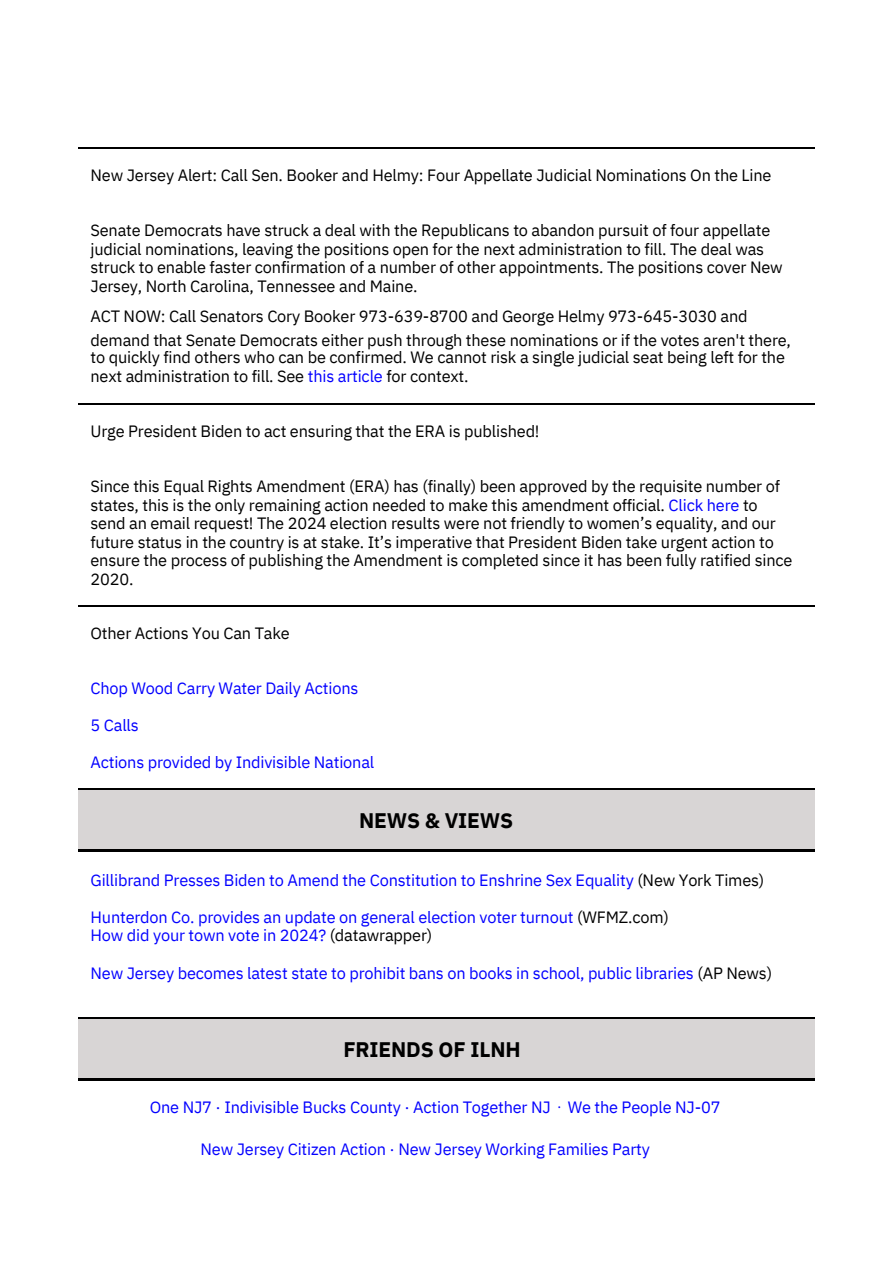
<style>
.page{position:relative;width:894px;height:1264px;background:#fff}
.page>*{position:absolute;margin:0;border:0;box-sizing:border-box;transform-origin:0 0}
.t1{font:700 21px "IBM Plex Sans";letter-spacing:-.005em;color:#000}
.t2{font:16.35px/18.6px "IBM Plex Sans";letter-spacing:-.01em;color:#000}
.t3{font:16.35px/18.6px "IBM Plex Sans";letter-spacing:-.01em;color:#0400ff}
.s1{color:#0400ff}
.s2{color:#000}
.s3{font-family:"Wen Quan Yi Micro Hei"}
</style>
<div class="page">
<hr style="left:79px;top:147px;width:735px;height:1px;background:#000">
<hr style="left:79px;top:403px;width:735px;height:1px;background:#000">
<hr style="left:79px;top:605px;width:735px;height:1px;background:#000">
<div style="left:79px;top:788px;width:735px;height:62px;background:#d8d5d5"></div>
<hr style="left:79px;top:788px;width:735px;height:1px;background:#000">
<hr style="left:79px;top:849px;width:735px;height:1px;background:#000">
<hr style="left:79px;top:850px;width:735px;height:1px;background:#000">
<div style="left:79px;top:1017px;width:735px;height:62px;background:#d8d5d5"></div>
<hr style="left:79px;top:1017px;width:735px;height:1px;background:#000">
<hr style="left:79px;top:1078px;width:735px;height:1px;background:#000">
<hr style="left:79px;top:1079px;width:735px;height:1px;background:#000">
<p class="t2" style="left:90px;top:166px;width:682px">New Jersey Alert: Call Sen. Booker and Helmy: Four Appellate Judicial Nominations On the Line</p>
<p class="t2" style="left:90px;top:221px;width:693px">Senate Democrats have struck a deal with the Republicans to abandon pursuit of four appellate judicial nominations, leaving the positions open for the next administration to fill. The deal was struck to enable faster confirmation of a number of other appointments. The positions cover New Jersey, North Carolina, Tennessee and Maine.</p>
<p class="t2" style="left:90px;top:306px;width:658px">ACT NOW: Call Senators Cory Booker 973-639-8700 and George Helmy 973-645-3030 and</p>
<p class="t2" style="left:90px;top:330px;width:701px">demand that Senate Democrats either push through these nominations or if the votes aren't there,</p>
<p class="t2" style="left:90px;top:348px;width:695px">to quickly find others who can be confirmed. We cannot risk a single judicial seat being left for the</p>
<p class="t2" style="left:90px;top:366px;width:379px">next administration to fill. See <span class="s1">this article</span> for context.</p>
<p class="t2" style="left:90px;top:422px;width:450px">Urge President Biden to act ensuring that the ERA is published!</p>
<h1 class="t2" style="left:90px;top:476px;width:703px">Since this Equal Rights Amendment (ERA) has (finally) been approved by the requisite number of states, this is the only remaining action needed to make this amendment official. <span class="s1">Click here</span> to send an email request! The 2024 election results were not friendly to women’s equality, and our future status in the country is at stake. It’s imperative that President Biden take urgent action to ensure the process of publishing the Amendment is completed since it has been fully ratified since 2020.</h1>
<p class="t2" style="left:90px;top:624px;width:201px">Other Actions You Can Take</p>
<p class="t3" style="left:90px;top:678px;width:269px">Chop Wood Carry Water Daily Actions</p>
<p class="t3" style="left:90px;top:715px;width:50px">5 Calls</p>
<p class="t3" style="left:90px;top:753px;width:285px">Actions provided by Indivisible National</p>
<h1 class="t1" style="left:359px;top:806px;width:156px">NEWS &amp; VIEWS</h1>
<p class="t3" style="left:90px;top:870px;width:675px">Gillibrand Presses Biden to Amend the Constitution to Enshrine Sex Equality <span class="s2">(New York Times)</span></p>
<p class="t3" style="left:90px;top:907px;width:579px">Hunterdon Co. provides an update on general election voter turnout <span class="s2">(WFMZ.com)<br></span>How did your town vote in 2024? <span class="s2">(datawrapper)</span></p>
<p class="t3" style="left:90px;top:963px;width:683px">New Jersey becomes latest state to prohibit bans on books in school, public libraries <span class="s2">(AP News)</span></p>
<p class="t1" style="left:343px;top:1035px;width:179px">FRIENDS OF ILNH</p>
<p class="t3" style="left:150px;top:1097px;width:572px">One NJ7 · Indivisible Bucks County · Action Together NJ <span class="s3">⋅</span> We the People NJ-07</p>
<p class="t3" style="left:200px;top:1139px;width:451px">New Jersey Citizen Action · New Jersey Working Families Party</p>
</div>
